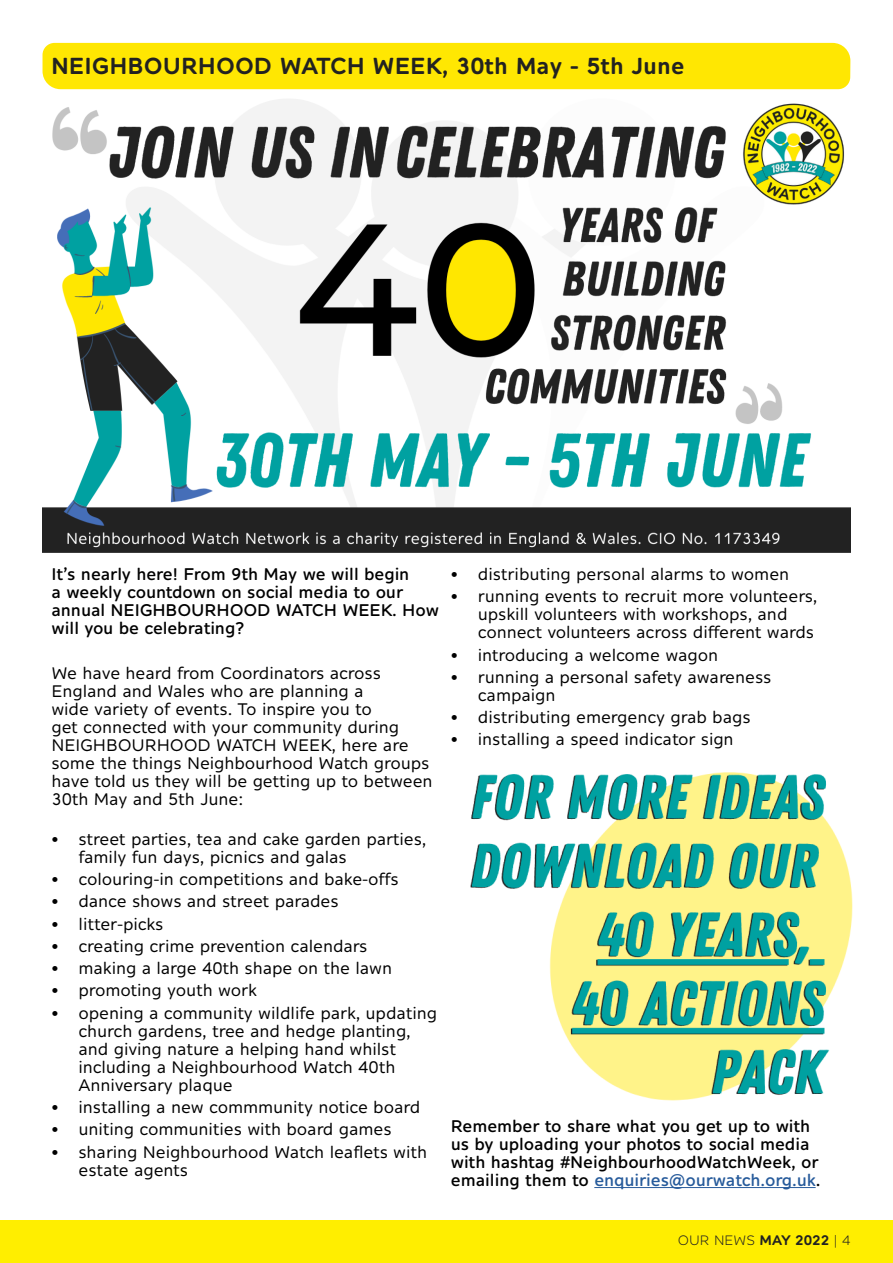
<style>
.page{position:relative;width:893px;height:1263px;background:#fff}
.page>*{position:absolute;margin:0;border:0;box-sizing:border-box;transform-origin:0 0}
.t1{font:600 22.5px "Alleyn";color:#222221}
.t2{font:16.5px/18px "Alleyn";letter-spacing:-.01em;color:#000}
.t3{font:500 16.5px/18px "Alleyn";letter-spacing:-.01em;color:#000}
.t4{font:13.5px "Alleyn";color:#222221}
.s1{color:#275b9b}
.s2{font-weight:600}
</style>
<div class="page">
<div style="left:0;top:1220px;width:893px;height:43px;background:#fe0"></div>
<div style="left:43px;top:43px;width:807px;height:46px;background:#ffe702"></div>
<hr style="left:594px;top:1187px;width:222px;height:1px;background:#275b9b">
<img style="left:43px;top:99px;width:807px;height:454px">
<img style="left:470px;top:772px;width:383px;height:329px">
<h1 class="t1" style="left:51px;top:53px;width:635px">NEIGHBOURHOOD WATCH WEEK, 30th May - 5th June</h1>
<p class="t3" style="left:52px;top:565px;width:389px">It’s nearly here! From 9th May we will begin<br>a weekly countdown on social media to our annual NEIGHBOURHOOD WATCH WEEK. How will you be celebrating?</p>
<p class="t2" style="left:52px;top:663px;width:383px">We have heard from Coordinators across England and Wales who are planning a<br>wide variety of events. To inspire you to<br>get connected with your community during NEIGHBOURHOOD WATCH WEEK, here are some the things Neighbourhood Watch groups have told us they will be getting up to between 30th May and 5th June:</p>
<p class="t2" style="left:78px;top:830px;width:350px;text-indent:-27px">• street parties, tea and cake garden parties, family fun days, picnics and galas</p>
<p class="t2" style="left:52px;top:870px;width:349px">• colouring-in competitions and bake-offs</p>
<p class="t2" style="left:52px;top:892px;width:289px">• dance shows and street parades</p>
<p class="t2" style="left:52px;top:914px;width:114px">• litter-picks</p>
<p class="t2" style="left:52px;top:937px;width:318px">• creating crime prevention calendars</p>
<p class="t2" style="left:52px;top:959px;width:342px">• making a large 40th shape on the lawn</p>
<p class="t2" style="left:52px;top:981px;width:207px">• promoting youth work</p>
<p class="t2" style="left:78px;top:1003px;width:360px;text-indent:-27px">• opening a community wildlife park, updating church gardens, tree and hedge planting, and giving nature a helping hand whilst including a Neighbourhood Watch 40th Anniversary plaque</p>
<p class="t2" style="left:52px;top:1098px;width:370px">• installing a new commmunity notice board</p>
<p class="t2" style="left:52px;top:1120px;width:342px">• uniting communities with board games</p>
<p class="t2" style="left:78px;top:1142px;width:350px;text-indent:-27px">• sharing Neighbourhood Watch leaflets with estate agents</p>
<p class="t2" style="left:451px;top:565px;width:340px">• distributing personal alarms to women</p>
<p class="t2" style="left:478px;top:587px;width:341px;text-indent:-27px">• running events to recruit more volunteers, upskill volunteers with workshops, and connect volunteers across different wards</p>
<p class="t2" style="left:451px;top:645px;width:269px">• introducing a welcome wagon</p>
<p class="t2" style="left:478px;top:668px;width:295px;text-indent:-27px">• running a personal safety awareness campaign</p>
<p class="t2" style="left:451px;top:708px;width:301px">• distributing emergency grab bags</p>
<p class="t2" style="left:451px;top:730px;width:284px">• installing a speed indicator sign</p>
<p class="t3" style="left:451px;top:1117px;width:371px">Remember to share what you get up to with us by uploading your photos to social media with hashtag #NeighbourhoodWatchWeek, or emailing them to <span class="s1">enquiries@ourwatch.org.uk</span>.</p>
<p class="t4" style="left:678px;top:1232px;width:174px">OUR NEWS <span class="s2">MAY 2022</span> | 4</p>
</div>
